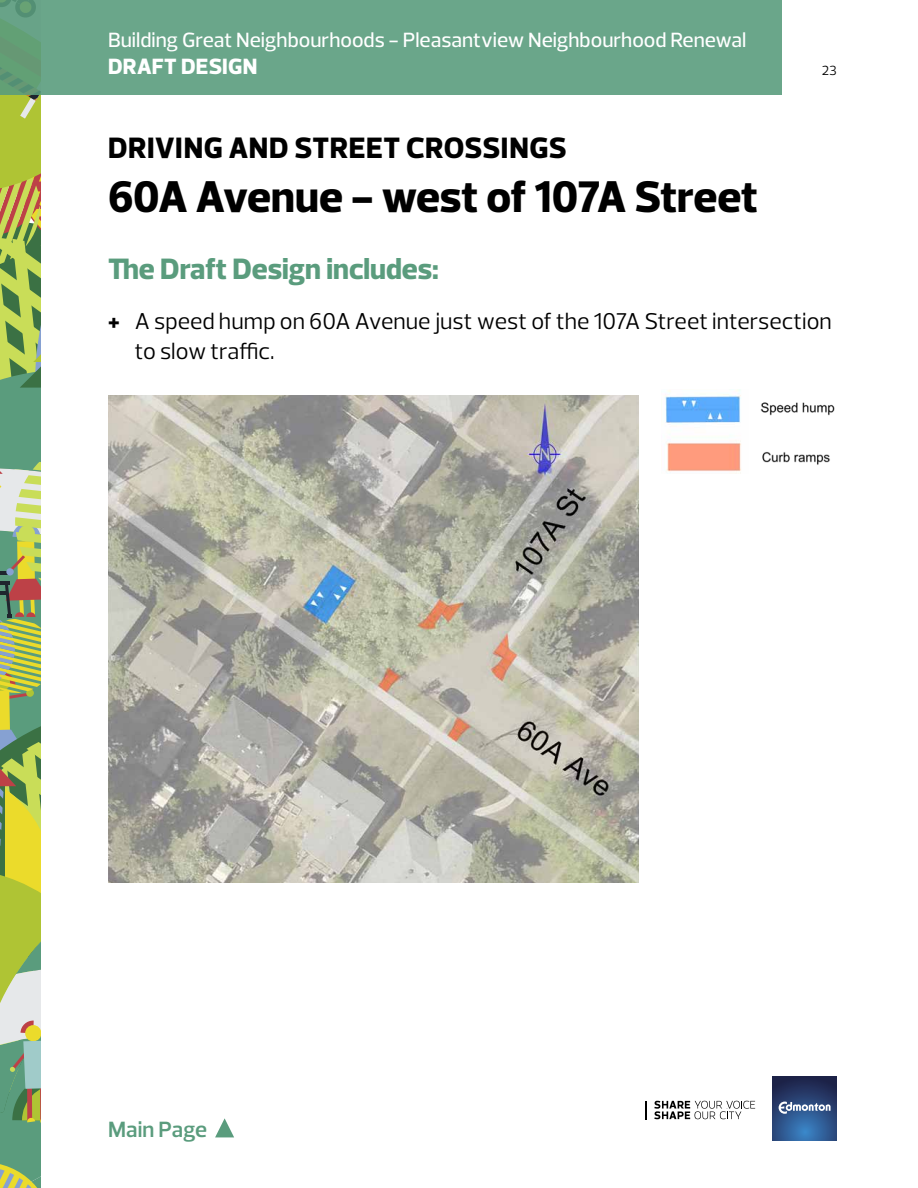
<style>
.page{position:relative;width:918px;height:1188px;background:#fff}
.page>*{position:absolute;margin:0;border:0;box-sizing:border-box;transform-origin:0 0}
.t1{font:800 45px "Prelo";letter-spacing:-.005em;color:#000}
.t2{font:800 30px "Prelo";letter-spacing:.015em;color:#000}
.t3{font:800 30px "Prelo";color:#5a9c7d}
.t4{font:23.25px/30px "Prelo";color:#000}
.t5{font:800 22.5px "Prelo";letter-spacing:.005em;color:#fff}
.t6{font:600 22.5px "Prelo";color:#5a9c7d}
.t7{font:500 21px "Prelo";color:#fff}
.t8{font:13.5px "Prelo";color:#000}
.s1{font-weight:800}
</style>
<div class="page">
<svg style="left:0;top:94px;width:41px;height:1094px;background:#9eb564"></svg>
<svg style="left:654px;top:1101px;width:101px;height:18px"></svg>
<svg style="left:645px;top:1101px;width:2px;height:18px"></svg>
<svg style="left:772px;top:1076px;width:65px;height:65px;background:#294779"></svg>
<svg style="left:779px;top:1102px;width:52px;height:12px"></svg>
<div style="left:0;top:0;width:782px;height:94px;background:#6aa68a"></div>
<svg style="left:215px;top:1118px;width:19px;height:19px"></svg>
<img style="left:108px;top:395px;width:530px;height:488px">
<img style="left:665px;top:389px;width:76px;height:85px">
<img style="left:760px;top:402px;width:75px;height:63px">
<p class="t7" style="left:108px;top:27px;width:640px">Building Great Neighbourhoods - Pleasantview Neighbourhood Renewal</p>
<p class="t5" style="left:108px;top:52px;width:151px">DRAFT DESIGN</p>
<p class="t2" style="left:108px;top:129px;width:460px">DRIVING AND STREET CROSSINGS</p>
<h1 class="t1" style="left:108px;top:169px;width:652px">60A Avenue - west of 107A Street</h1>
<p class="t8" style="left:822px;top:62px;width:17px">23</p>
<p class="t3" style="left:108px;top:250px;width:332px">The Draft Design includes:</p>
<p class="t4" style="left:135px;top:306px;width:698px;text-indent:-27px"><span class="s1">+</span> A speed hump on 60A Avenue just west of the 107A Street intersection to slow traffic.</p>
<p class="t6" style="left:108px;top:1116px;width:100px">Main Page</p>
</div>
